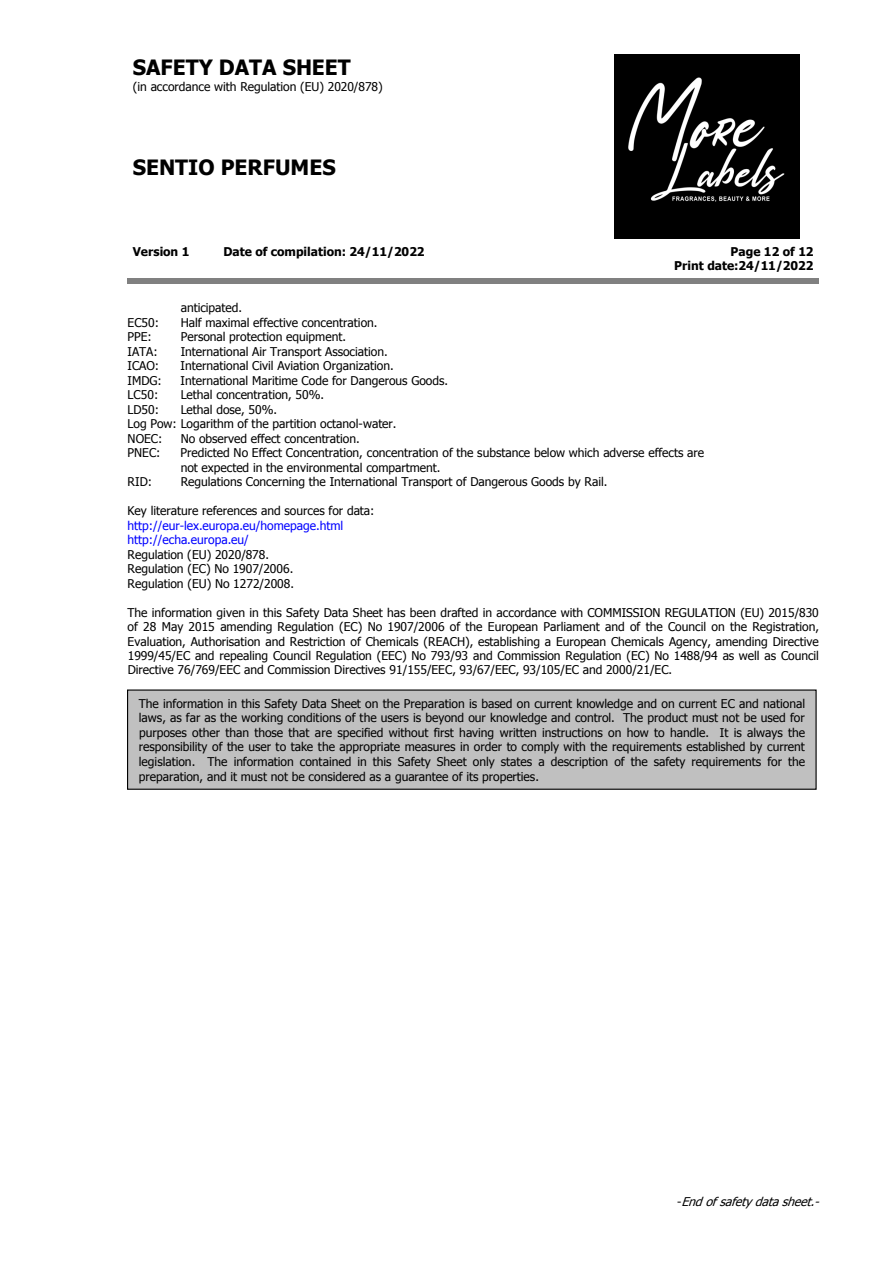
<style>
.page{position:relative;width:893px;height:1263px;background:#fff}
.page>*{position:absolute;margin:0;border:0;box-sizing:border-box;transform-origin:0 0}
.t1{font:700 21px "Tahoma";color:#000}
.t2{font:12px/14.5px "Tahoma";letter-spacing:-.005em;color:#000}
.t3{font:700 12px/14.4px "Tahoma";color:#000;text-align:right}
.t4{font:12px/14.4px "Tahoma";letter-spacing:-.005em;color:#00f}
.t5{font:italic 12px "Tahoma";color:#000}
.s1{font-style:normal}
</style>
<div class="page">
<img style="left:615px;top:54px;width:184px;height:184px">
<div style="left:128px;top:278px;width:691px;height:5px;background:#808080"></div>
<div style="left:127px;top:689px;width:690px;height:101px;background:#c0c0c0;border:1px solid #000"></div>
<h1 class="t1" style="left:133px;top:53px;width:219px">SAFETY DATA SHEET</h1>
<p class="t2" style="left:133px;top:79px;width:251px">(in accordance with Regulation (EU) 2020/878)</p>
<h1 class="t1" style="left:133px;top:152px;width:204px">SENTIO PERFUMES</h1>
<p class="t3" style="left:133px;top:243px;width:58px">Version 1</p>
<p class="t3" style="left:223px;top:243px;width:203px">Date of compilation: 24/11/2022</p>
<p class="t3" style="left:674px;top:243px;width:141px">Page 12 of 12<br>Print date:24/11/2022</p>
<p class="t2" style="left:181px;top:300px;width:63px">anticipated.</p>
<p class="t2" style="left:128px;top:315px;width:33px">EC50:</p>
<p class="t2" style="left:181px;top:315px;width:198px">Half maximal effective concentration.</p>
<p class="t2" style="left:128px;top:329px;width:26px">PPE:</p>
<p class="t2" style="left:181px;top:329px;width:167px">Personal protection equipment.</p>
<p class="t2" style="left:128px;top:343px;width:32px">IATA:</p>
<p class="t2" style="left:181px;top:343px;width:208px">International Air Transport Association.</p>
<p class="t2" style="left:128px;top:358px;width:33px">ICAO:</p>
<p class="t2" style="left:181px;top:358px;width:215px">International Civil Aviation Organization.</p>
<p class="t2" style="left:128px;top:372px;width:36px">IMDG:</p>
<p class="t2" style="left:181px;top:372px;width:269px">International Maritime Code for Dangerous Goods.</p>
<p class="t2" style="left:128px;top:387px;width:32px">LC50:</p>
<p class="t2" style="left:181px;top:387px;width:145px">Lethal concentration, 50%.</p>
<p class="t2" style="left:128px;top:401px;width:33px">LD50:</p>
<p class="t2" style="left:128px;top:401px;width:270px;text-indent:53px">Lethal dose, 50%.<br>Log Pow: Logarithm of the partition octanol-water.<br>NOEC:</p>
<p class="t2" style="left:181px;top:430px;width:181px">No observed effect concentration.</p>
<p class="t2" style="left:128px;top:445px;width:34px">PNEC:</p>
<p class="t2" style="left:181px;top:445px;width:525px">Predicted No Effect Concentration, concentration of the substance below which adverse effects are not expected in the environmental compartment.</p>
<p class="t2" style="left:128px;top:474px;width:26px">RID:</p>
<p class="t2" style="left:181px;top:474px;width:428px">Regulations Concerning the International Transport of Dangerous Goods by Rail.</p>
<p class="t2" style="left:128px;top:503px;width:248px">Key literature references and sources for data:</p>
<p class="t4" style="left:128px;top:517px;width:217px">http://eur-lex.europa.eu/homepage.html http://echa.europa.eu/</p>
<p class="t2" style="left:128px;top:546px;width:168px">Regulation (EU) 2020/878.<br>Regulation (EC) No 1907/2006.<br>Regulation (EU) No 1272/2008.</p>
<p class="t2" style="left:128px;top:604px;width:693px;text-align:justify">The information given in this Safety Data Sheet has been drafted in accordance with COMMISSION REGULATION (EU) 2015/830 of 28 May 2015 amending Regulation (EC) No 1907/2006 of the European Parliament and of the Council on the Registration, Evaluation, Authorisation and Restriction of Chemicals (REACH), establishing a European Chemicals Agency, amending Directive 1999/45/EC and repealing Council Regulation (EEC) No 793/93 and Commission Regulation (EC) No 1488/94 as well as Council Directive 76/769/EEC and Commission Directives 91/155/EEC, 93/67/EEC, 93/105/EC and 2000/21/EC.</p>
<p class="t2" style="left:139px;top:696px;width:668px;text-align:justify">The information in this Safety Data Sheet on the Preparation is based on current knowledge and on current EC and national laws, as far as the working conditions of the users is beyond our knowledge and control. The product must not be used for purposes other than those that are specified without first having written instructions on how to handle. It is always the responsibility of the user to take the appropriate measures in order to comply with the requirements established by current legislation. The information contained in this Safety Sheet only states a description of the safety requirements for the preparation, and it must not be considered as a guarantee of its properties.</p>
<p class="t5" style="left:677px;top:1194px;width:148px"><span class="s1">-</span> Endofsafety datasheet.-</p>
</div>
